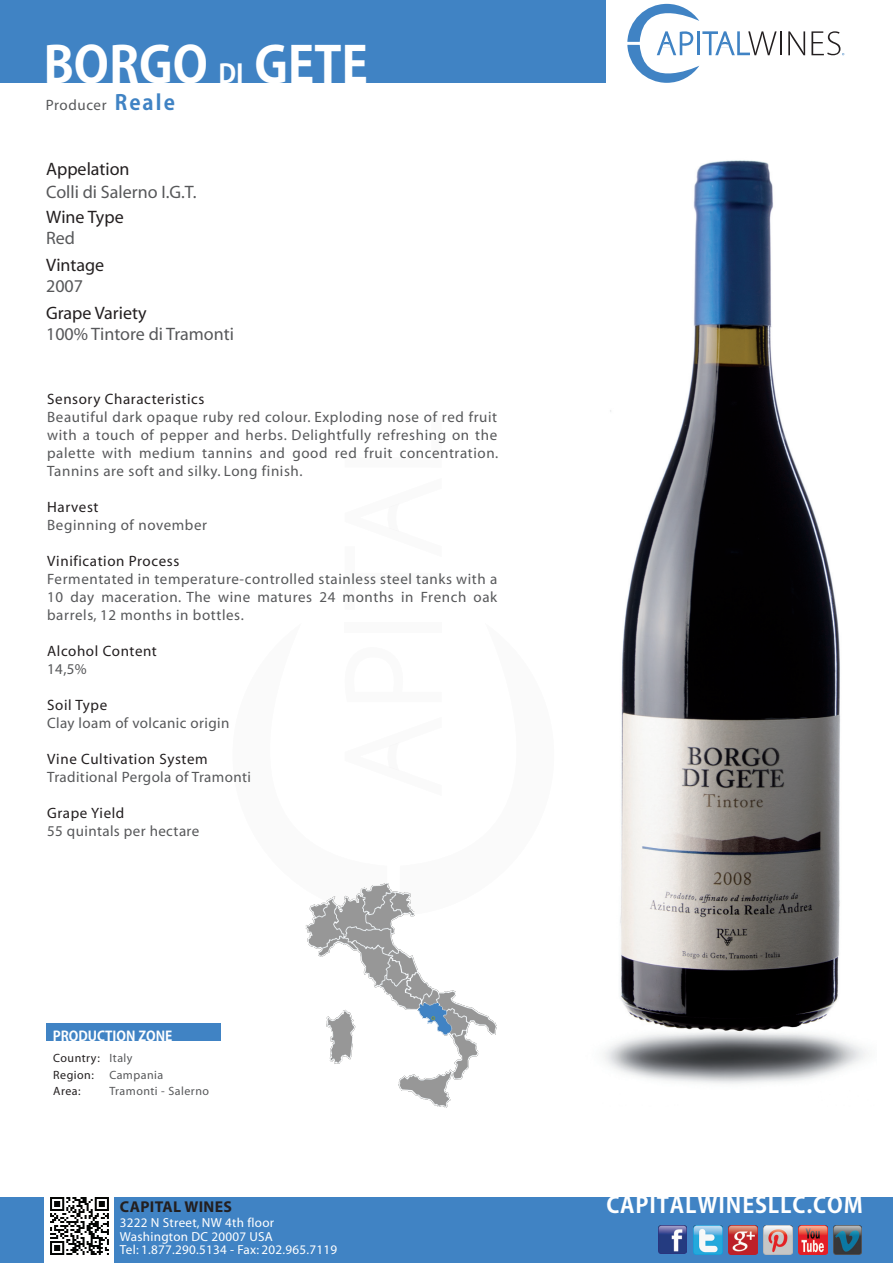
<style>
.page{position:relative;width:893px;height:1263px;background:#fff}
.page>*{position:absolute;margin:0;border:0;box-sizing:border-box;transform-origin:0 0}
.t1{font:700 49.5px "Adobe Gothic Std";color:#fff}
.t2{font:700 22.2px "Adobe Gothic Std";letter-spacing:.04em;color:#fff}
.t3{font:18px "Myriad";color:#57585a}
.t4{font:18px "Myriad";color:#231f20}
.t5{font:700 15.75px "Myriad";letter-spacing:.02em;color:#231f20}
.t6{font:15px/18px "Myriad";letter-spacing:.04em;color:#57585a;text-align:justify}
.t7{font:15px "Myriad";letter-spacing:.04em;color:#231f20}
.t8{font:700 13.5px "Adobe Gothic Std";color:#fff}
.t9{font:13.05px/13.5px "Myriad";letter-spacing:.02em;color:#fff}
.t10{font:12px/16.5px "Myriad";letter-spacing:.04em;color:#57585a}
.t11{font:12px/16.5px "Myriad";letter-spacing:.04em;color:#231f20}
.s1{font-size:25.5px}
.s2{font-family:"Adobe Gothic Std";font-weight:700;font-size:20.7px;color:#4083c4}
</style>
<div class="page">
<div style="left:344px;top:622px;width:98px;height:11px;background:#fafafa"></div>
<img style="left:306px;top:883px;width:190px;height:225px">
<hr style="left:780px;top:31px;width:2px;height:24px;background:#231f20">
<svg style="left:788px;top:31px;width:17px;height:24px"></svg>
<svg style="left:811px;top:31px;width:33px;height:24px"></svg>
<div style="left:0;top:0;width:606px;height:83px;background:#4083c4"></div>
<svg style="left:627px;top:3px;width:150px;height:80px"></svg>
<div style="left:114px;top:1197px;width:779px;height:66px;background:#4083c4"></div>
<div style="left:0;top:1197px;width:44px;height:66px;background:#4083c4"></div>
<img style="left:50px;top:1197px;width:59px;height:58px">
<img style="left:658px;top:1225px;width:29px;height:28px">
<img style="left:693px;top:1225px;width:29px;height:29px">
<img style="left:729px;top:1225px;width:28px;height:29px">
<img style="left:763px;top:1225px;width:29px;height:29px">
<img style="left:798px;top:1225px;width:29px;height:29px">
<img style="left:833px;top:1225px;width:29px;height:29px">
<div style="left:47px;top:1023px;width:174px;height:18px;background:#4083c4"></div>
<img style="left:604px;top:160px;width:262px;height:924px">
<h1 class="t1" style="left:43px;top:35px;width:326px">BORGO <span class="s1">DI</span> GETE</h1>
<p class="t6" style="left:46px;top:97px;width:131px">Producer <span class="s2">Reale</span></p>
<p class="t4" style="left:46px;top:160px;width:85px">Appelation</p>
<p class="t3" style="left:46px;top:183px;width:152px">Colli di Salerno I.G.T.</p>
<p class="t4" style="left:46px;top:208px;width:79px">Wine Type</p>
<p class="t3" style="left:46px;top:229px;width:30px">Red</p>
<p class="t4" style="left:46px;top:256px;width:60px">Vintage</p>
<p class="t3" style="left:46px;top:277px;width:38px">2007</p>
<p class="t4" style="left:46px;top:304px;width:102px">Grape Variety</p>
<p class="t3" style="left:46px;top:325px;width:189px">100% Tintore di Tramonti</p>
<p class="t7" style="left:47px;top:391px;width:159px">Sensory Characteristics</p>
<p class="t6" style="left:47px;top:408px;width:453px">Beautiful dark opaque ruby red colour. Exploding nose of red fruit with a touch of pepper and herbs. Delightfully refreshing on the palette with medium tannins and good red fruit concentration.<br>Tannins are soft and silky. Long finish.</p>
<p class="t7" style="left:47px;top:499px;width:53px">Harvest</p>
<p class="t6" style="left:47px;top:516px;width:161px">Beginning of november</p>
<p class="t7" style="left:47px;top:553px;width:134px">Vinification Process</p>
<p class="t6" style="left:47px;top:570px;width:452px">Fermentated in temperature-controlled stainless steel tanks with a 10 day maceration. The wine matures 24 months in French oak barrels, 12 months in bottles.</p>
<p class="t7" style="left:47px;top:643px;width:111px">Alcohol Content</p>
<p class="t6" style="left:47px;top:660px;width:41px">14,5%</p>
<p class="t7" style="left:47px;top:697px;width:62px">Soil Type</p>
<p class="t6" style="left:47px;top:714px;width:184px">Clay loam of volcanic origin</p>
<p class="t7" style="left:47px;top:751px;width:162px">Vine Cultivation System</p>
<p class="t6" style="left:47px;top:768px;width:205px">Traditional Pergola of Tramonti</p>
<p class="t7" style="left:47px;top:805px;width:79px">Grape Yield</p>
<p class="t6" style="left:47px;top:822px;width:154px">55 quintals per hectare</p>
<p class="t8" style="left:53px;top:1027px;width:121px">PRODUCTION ZONE</p>
<p class="t11" style="left:53px;top:1050px;width:48px">Country:<br>Region:<br>Area:</p>
<p class="t10" style="left:109px;top:1050px;width:101px">Italy<br>Campania<br>Tramonti - Salerno</p>
<p class="t5" style="left:120px;top:1198px;width:113px">CAPITAL WINES</p>
<h2 class="t2" style="left:606px;top:1191px;width:258px">CAPITALWINESLLC.COM</h2>
<p class="t9" style="left:120px;top:1216px;width:219px">3222 N Street, NW 4th floor<br>Washington DC 20007 USA<br>Tel: 1.877.290.5134 - Fax: 202.965.7119</p>
</div>
